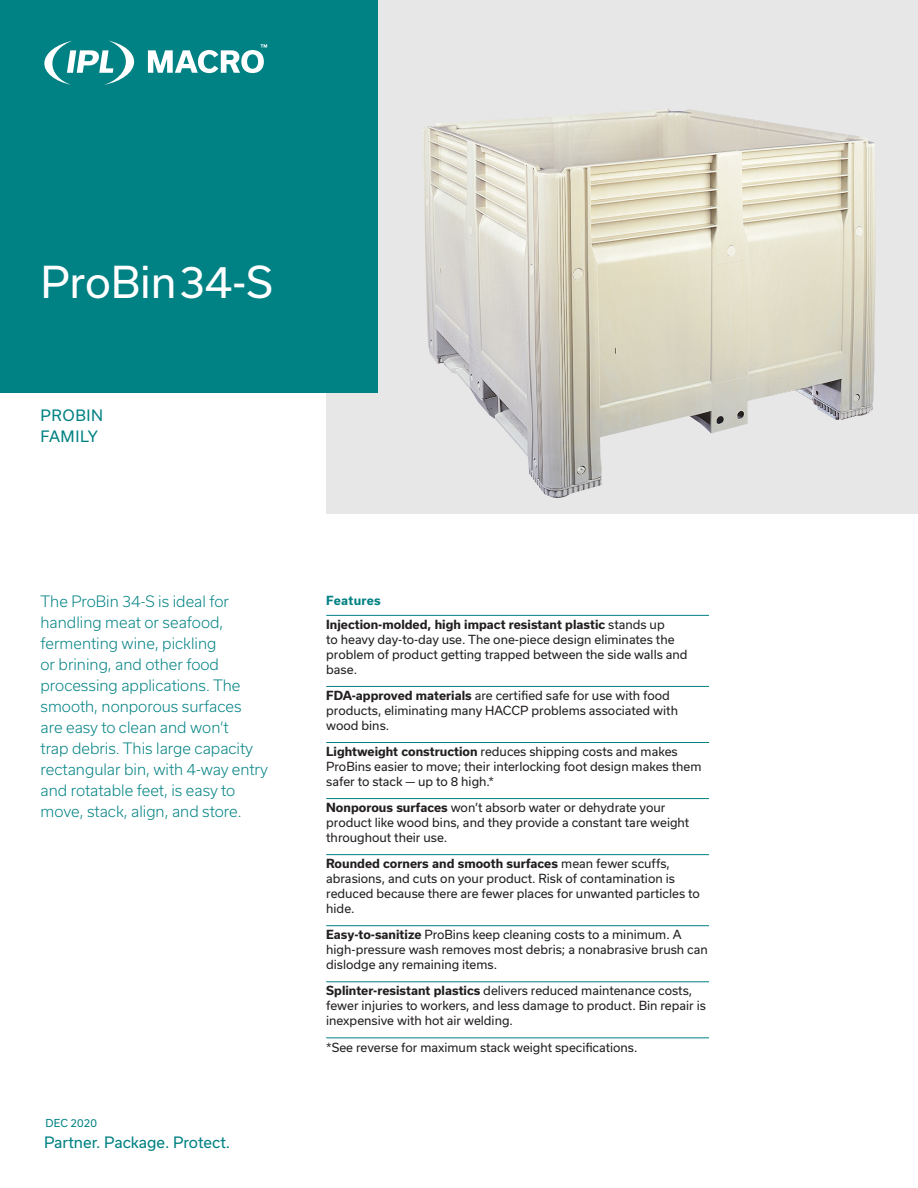
<style>
.page{position:relative;width:918px;height:1188px;background:#fff}
.page>*{position:absolute;margin:0;border:0;box-sizing:border-box;transform-origin:0 0}
.Product_title{font:42px "Usual";color:#fff}
.IPL_PullPara{font:300 15px/21px "Usual";color:#008183}
.IPL_PullPara-2{font:15px "Usual";color:#008183}
.IPL_DocSubhead{font:15px/21px "Usual";letter-spacing:.04em;color:#008183}
.IPL_Rules{font:12px/15px "Usual";color:#231f20}
.IPL_FeatureHead{font:700 12px "Usual";letter-spacing:.025em;color:#008183}
.t1{font:10.5px "Usual";color:#008183}
.s1{font-weight:700}
</style>
<div class="page">
<div style="left:326px;top:0;width:592px;height:513px;background:#e7e7e8"></div>
<img style="left:423px;top:109px;width:453px;height:389px">
<div style="left:0;top:0;width:377px;height:393px;background:#008183"></div>
<svg style="left:44px;top:40px;width:91px;height:45px"></svg>
<svg style="left:148px;top:44px;width:119px;height:29px"></svg>
<hr style="left:326px;top:615px;width:383px;height:1px;background:#008183">
<hr style="left:326px;top:686px;width:383px;height:1px;background:#008183">
<hr style="left:326px;top:742px;width:383px;height:1px;background:#008183">
<hr style="left:326px;top:798px;width:383px;height:1px;background:#008183">
<hr style="left:326px;top:854px;width:383px;height:1px;background:#008183">
<hr style="left:326px;top:925px;width:383px;height:1px;background:#008183">
<hr style="left:326px;top:982px;width:383px;height:1px;background:#008183">
<hr style="left:326px;top:1038px;width:383px;height:1px;background:#008183">
<p class="Product_title" style="left:40px;top:258px;width:234px">ProBin34-S</p>
<p class="IPL_DocSubhead" style="left:40px;top:405px;width:64px">PROBIN<br>FAMILY</p>
<p class="IPL_PullPara" style="left:40px;top:591px;width:229px">The ProBin 34-S is ideal for handling meat or seafood, fermenting wine, pickling<br>or brining, and other food processing applications. The smooth, nonporous surfaces<br>are easy to clean and won’t<br>trap debris. This large capacity rectangular bin, with 4-way entry and rotatable feet, is easy to move, stack, align, and store.</p>
<p class="t1" style="left:46px;top:1117px;width:53px">DEC 2020</p>
<p class="IPL_PullPara-2" style="left:44px;top:1134px;width:188px">Partner. Package. Protect.</p>
<p class="IPL_FeatureHead" style="left:326px;top:593px;width:56px">Features</p>
<p class="IPL_Rules" style="left:326px;top:617px;width:363px"><span class="s1">Injection-molded, high impact resistant plastic</span> stands up<br>to heavy day-to-day use. The one-piece design eliminates the problem of product getting trapped between the side walls and base.</p>
<p class="IPL_Rules" style="left:326px;top:688px;width:353px"><span class="s1">FDA-approved materials</span> are certified safe for use with food products, eliminating many HACCP problems associated with wood bins.</p>
<p class="IPL_Rules" style="left:326px;top:744px;width:377px"><span class="s1">Lightweight construction</span> reduces shipping costs and makes<br>ProBins easier to move; their interlocking foot design makes them safer to stack — up to 8 high.*</p>
<p class="IPL_Rules" style="left:326px;top:800px;width:365px"><span class="s1">Nonporous surfaces</span> won’t absorb water or dehydrate your product like wood bins, and they provide a constant tare weight throughout their use.</p>
<p class="IPL_Rules" style="left:326px;top:856px;width:375px"><span class="s1">Rounded corners and smooth surfaces</span> mean fewer scuffs, abrasions, and cuts on your product. Risk of contamination is reduced because there are fewer places for unwanted particles to hide.</p>
<p class="IPL_Rules" style="left:326px;top:927px;width:383px"><span class="s1">Easy-to-sanitize</span> ProBins keep cleaning costs to a minimum. A high-pressure wash removes most debris; a nonabrasive brush can dislodge any remaining items.</p>
<p class="IPL_Rules" style="left:326px;top:983px;width:381px"><span class="s1">Splinter-resistant plastics</span> delivers reduced maintenance costs, fewer injuries to workers, and less damage to product. Bin repair is inexpensive with hot air welding.</p>
<p class="IPL_Rules" style="left:326px;top:1040px;width:313px">*See reverse for maximum stack weight specifications.</p>
</div>
